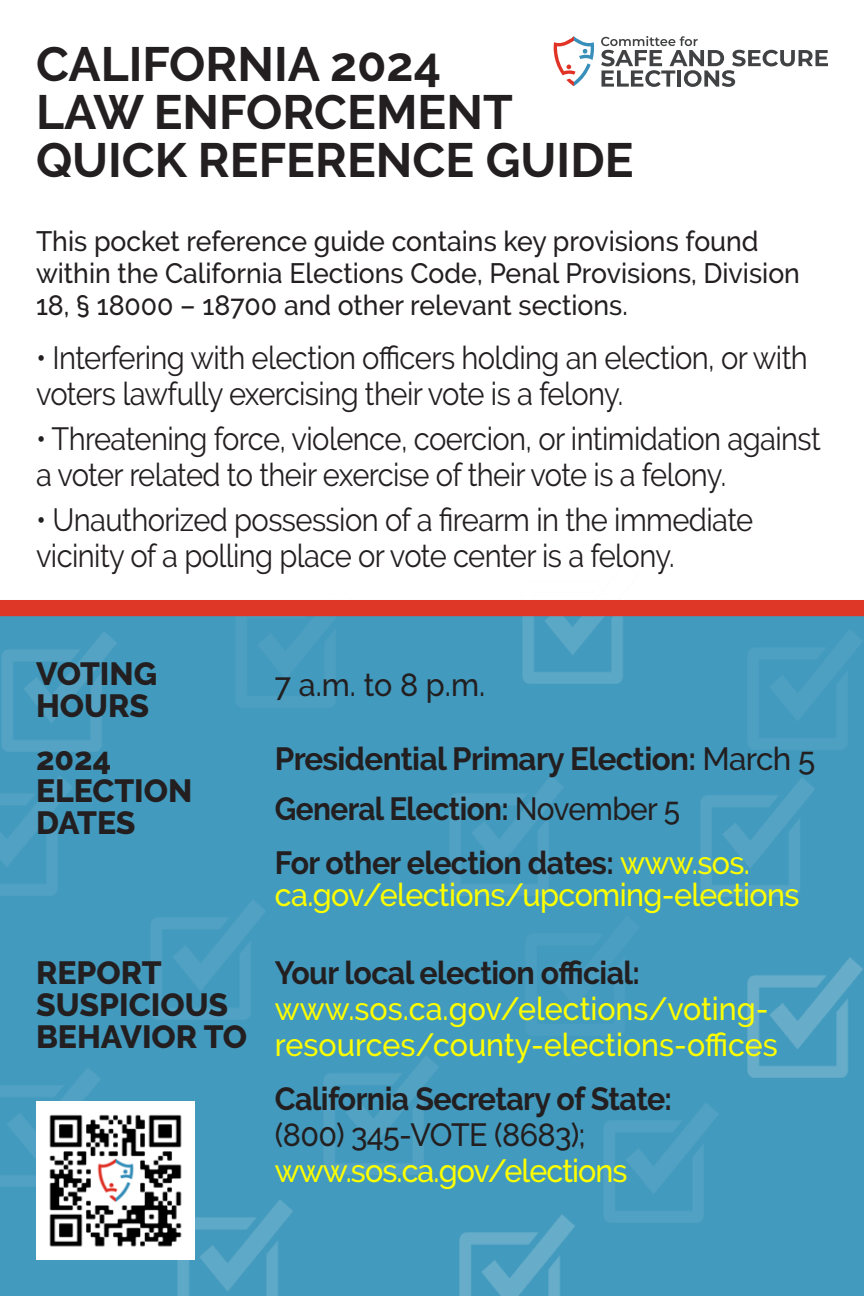
<style>
.page{position:relative;width:864px;height:1296px;background:#fff}
.page>*{position:absolute;margin:0;border:0;box-sizing:border-box;transform-origin:0 0}
.t1{font:700 48px/48px "Raleway";color:#231f20}
.t2{font:32px/36px "Raleway";letter-spacing:-.02em;color:#231f20;scale:.91 1}
.t3{font:500 32px/36px "Raleway";letter-spacing:-.005em;color:#ff0;scale:.95 1}
.t4{font:700 32px/36px "Raleway";letter-spacing:-.02em;color:#231f20;scale:.95 1}
.t5{font:800 32px/32px "Raleway";color:#231f20}
.t6{font:700 32px "Raleway";letter-spacing:-.02em;color:#231f20}
.t7{font:700 32px "Raleway";letter-spacing:-.02em;color:#231f20;scale:.93 1}
.t8{font:500 32px "Raleway";color:#231f20;scale:.95 1}
.t9{font:500 28px/32px "Raleway";color:#231f20;scale:.95 1}
.s1{font-weight:500}
.s2{font-weight:700;color:#231f20}
.s3{font-weight:500;color:#ff0}
</style>
<div class="page">
<div style="left:0;top:608px;width:864px;height:688px;background:#429abe"></div>
<img style="left:234px;top:616px;width:120px;height:91px">
<img style="left:151px;top:900px;width:114px;height:120px">
<img style="left:1px;top:632px;width:116px;height:120px">
<img style="left:0;top:776px;width:72px;height:120px">
<img style="left:324px;top:1056px;width:115px;height:119px">
<img style="left:0;top:1068px;width:103px;height:119px">
<img style="left:748px;top:631px;width:114px;height:118px">
<img style="left:604px;top:1103px;width:114px;height:120px">
<img style="left:700px;top:778px;width:115px;height:119px">
<img style="left:747px;top:957px;width:116px;height:121px">
<img style="left:459px;top:1214px;width:116px;height:82px">
<img style="left:177px;top:1197px;width:116px;height:99px">
<img style="left:520px;top:616px;width:120px;height:68px">
<img style="left:450px;top:776px;width:113px;height:120px">
<div style="left:0;top:600px;width:864px;height:16px;background:#de3727"></div>
<svg style="left:601px;top:36px;width:227px;height:51px"></svg>
<svg style="left:553px;top:36px;width:41px;height:50px"></svg>
<img style="left:36px;top:1102px;width:158px;height:158px">
<p class="t1" style="left:36px;top:40px;width:599px">CALIFORNIA 2024<br>LAW ENFORCEMENT<br>QUICK REFERENCE GUIDE</p>
<p class="t9" style="left:36px;top:225px;width:806px">This pocket reference guide contains key provisions found within the California Elections Code, Penal Provisions, Division<br>18, § 18000 – 18700 and other relevant sections.</p>
<p class="t2" style="left:36px;top:340px;width:850px">• Interfering with election officers holding an election, or with voters lawfully exercising their vote is a felony.</p>
<p class="t2" style="left:36px;top:421px;width:864px">• Threatening force, violence, coercion, or intimidation against a voter related to their exercise of their vote is a felony.</p>
<p class="t2" style="left:36px;top:501px;width:790px">• Unauthorized possession of a firearm in the immediate vicinity of a polling place or vote center is a felony.</p>
<p class="t5" style="left:36px;top:658px;width:123px">VOTING</p>
<p class="t5" style="left:36px;top:690px;width:115px">HOURS</p>
<p class="t8" style="left:275px;top:666px;width:223px">7 a.m. to 8 p.m.</p>
<p class="t5" style="left:36px;top:743px;width:158px">2024<br>ELECTION<br>DATES</p>
<p class="t6" style="left:275px;top:741px;width:542px">Presidential Primary Election: <span class="s1">March 5</span></p>
<p class="t7" style="left:275px;top:791px;width:437px">General Election: <span class="s1">November 5</span></p>
<p class="t3" style="left:275px;top:847px;width:554px;line-height:32px"><span class="s2">For other election dates:</span> www.sos. ca.gov/elections/upcoming-elections</p>
<p class="t5" style="left:36px;top:957px;width:127px">REPORT</p>
<p class="t5" style="left:36px;top:989px;width:194px">SUSPICIOUS</p>
<p class="t5" style="left:36px;top:1021px;width:213px">BEHAVIOR TO</p>
<p class="t3" style="left:275px;top:955px;width:531px"><span class="s2">Your local election official: </span>www.sos.ca.gov/elections/voting&shy;resources/county-elections-offices</p>
<p class="t4" style="left:275px;top:1081px;width:420px">California Secretary of State: <span class="s1">(800) 345-VOTE (8683); </span><span class="s3">www.sos.ca.gov/elections</span></p>
</div>
